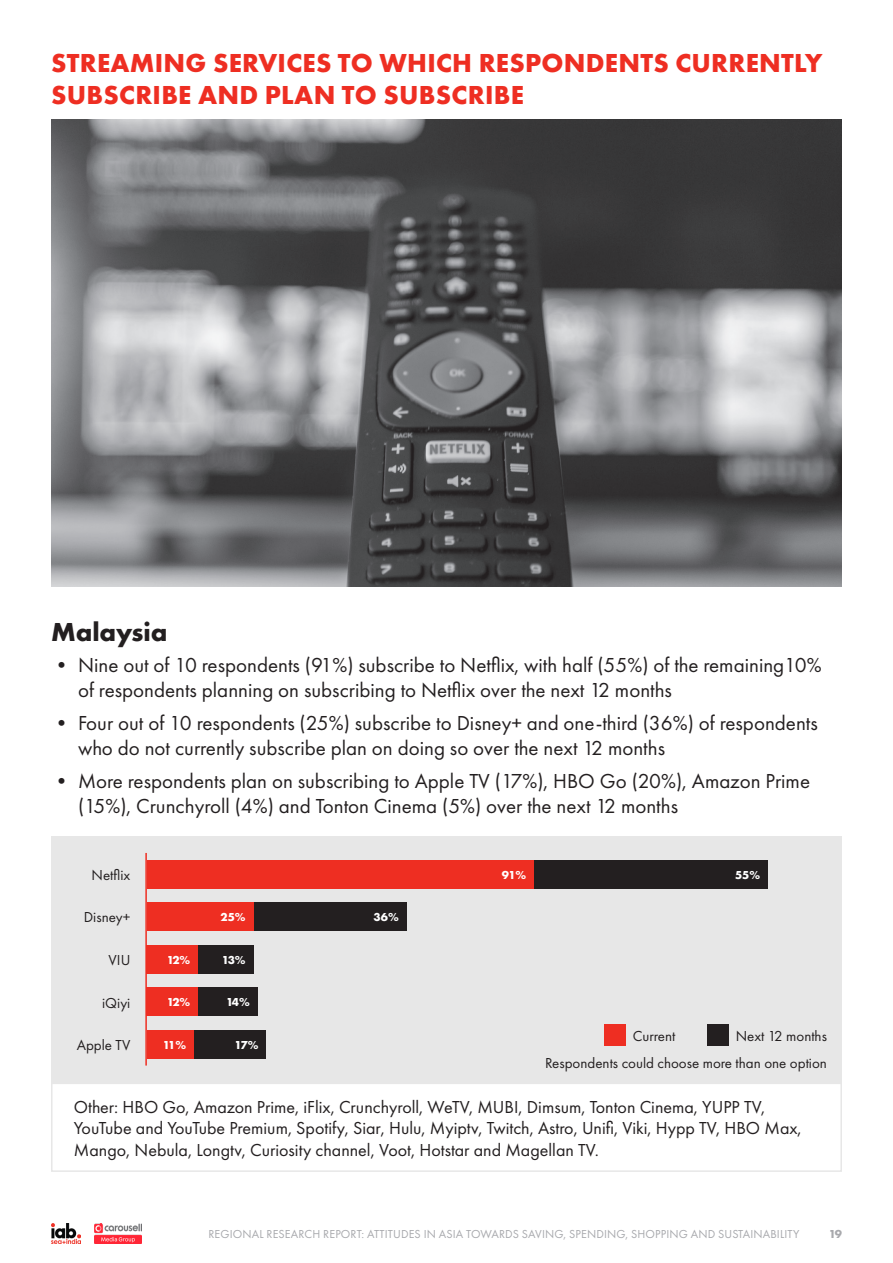
<style>
.page{position:relative;width:893px;height:1263px;background:#fff}
.page>*{position:absolute;margin:0;border:0;box-sizing:border-box;transform-origin:0 0}
.t1{font:700 27px/32.4px "Futura PT";letter-spacing:.01em;color:#ee2e22}
.t2{font:700 27px "Futura PT";color:#231f20}
.t3{font:21px/25.2px "Futura PT";color:#231f20}
.t4{font:18px/21.6px "Futura PT";color:#231f20}
.t5{font:15px "Futura PT";color:#231f20}
.t6{font:12px "Futura PT";letter-spacing:.01em;color:#a8a9ad}
.t7{font:700 12px "Futura PT";letter-spacing:-.11em;color:#fff}
.t8{font:700 12px "Futura PT";color:#a8a9ad}
</style>
<div class="page">
<img style="left:95px;top:1224px;width:47px;height:19px">
<img style="left:51px;top:1223px;width:30px;height:21px">
<img style="left:51px;top:119px;width:791px;height:468px">
<div style="left:51px;top:836px;width:791px;height:246px;background:#e7e7e7"></div>
<div style="left:51px;top:1082px;width:791px;height:90px;border:2px solid #e7e7e7"></div>
<div style="left:253px;top:902px;width:153px;height:29px;background:#231f20"></div>
<div style="left:147px;top:902px;width:106px;height:29px;background:#ee2e22"></div>
<div style="left:198px;top:945px;width:55px;height:28px;background:#231f20"></div>
<div style="left:147px;top:945px;width:51px;height:28px;background:#ee2e22"></div>
<div style="left:198px;top:987px;width:59px;height:29px;background:#231f20"></div>
<div style="left:147px;top:987px;width:51px;height:29px;background:#ee2e22"></div>
<div style="left:194px;top:1030px;width:72px;height:28px;background:#231f20"></div>
<div style="left:147px;top:1030px;width:47px;height:28px;background:#ee2e22"></div>
<div style="left:147px;top:860px;width:387px;height:28px;background:#ee2e22"></div>
<div style="left:534px;top:860px;width:234px;height:28px;background:#231f20"></div>
<hr style="left:145px;top:853px;width:2px;height:212px;background:#ee2e22">
<div style="left:604px;top:1024px;width:21px;height:22px;background:#ee2e22"></div>
<div style="left:707px;top:1024px;width:21px;height:22px;background:#231f20"></div>
<p class="t1" style="left:51px;top:46px;width:773px">STREAMING SERVICES TO WHICH RESPONDENTS CURRENTLY<br>SUBSCRIBE AND PLAN TO SUBSCRIBE</p>
<p class="t2" style="left:51px;top:614px;width:118px">Malaysia</p>
<p class="t3" style="left:78px;top:652px;width:745px;text-indent:-27px">• Nine out of 10 respondents (91%) subscribe to Netflix, with half (55%) of the remaining10% of respondents planning on subscribing to Netflix over the next 12 months</p>
<p class="t3" style="left:78px;top:710px;width:741px;text-indent:-27px">• Four out of 10 respondents (25%) subscribe to Disney+ and one-third (36%) of respondents who do not currently subscribe plan on doing so over the next 12 months</p>
<p class="t3" style="left:78px;top:768px;width:734px;text-indent:-27px">• More respondents plan on subscribing to Apple TV (17%), HBO Go (20%), Amazon Prime (15%), Crunchyroll (4%) and Tonton Cinema (5%) over the next 12 months</p>
<p class="t5" style="left:92px;top:866px;width:40px">Netflix</p>
<p class="t5" style="left:84px;top:908px;width:48px">Disney+</p>
<p class="t5" style="left:109px;top:951px;width:23px">VIU</p>
<p class="t5" style="left:102px;top:993px;width:30px">iQiyi</p>
<p class="t5" style="left:77px;top:1036px;width:55px">Apple TV</p>
<p class="t7" style="left:167px;top:952px;width:25px">12%</p>
<p class="t7" style="left:167px;top:994px;width:25px">12%</p>
<p class="t7" style="left:163px;top:1037px;width:25px">11%</p>
<p class="t7" style="left:221px;top:909px;width:27px">25%</p>
<p class="t7" style="left:222px;top:952px;width:25px">13%</p>
<p class="t7" style="left:226px;top:994px;width:25px">14%</p>
<p class="t7" style="left:235px;top:1037px;width:25px">17%</p>
<p class="t7" style="left:374px;top:909px;width:27px">36%</p>
<p class="t7" style="left:502px;top:867px;width:26px">91%</p>
<p class="t7" style="left:735px;top:867px;width:27px">55%</p>
<p class="t5" style="left:633px;top:1027px;width:44px">Current</p>
<p class="t5" style="left:736px;top:1027px;width:93px">Next 12 months</p>
<p class="t5" style="left:545px;top:1054px;width:283px">Respondents could choose more than one option</p>
<p class="t4" style="left:74px;top:1095px;width:729px">Other: HBO Go, Amazon Prime, iFlix, Crunchyroll, WeTV, MUBI, Dimsum, Tonton Cinema, YUPP TV,<br>YouTube and YouTube Premium, Spotify, Siar, Hulu, Myiptv, Twitch, Astro, Unifi, Viki, Hypp TV, HBO Max,<br>Mango, Nebula, Longtv, Curiosity channel, Voot, Hotstar and Magellan TV.</p>
<p class="t6" style="left:208px;top:1226px;width:592px">REGIONAL RESEARCH REPORT: ATTITUDES IN ASIA TOWARDS SAVING, SPENDING, SHOPPING AND SUSTAINABILITY</p>
<p class="t8" style="left:829px;top:1226px;width:15px">19</p>
</div>
